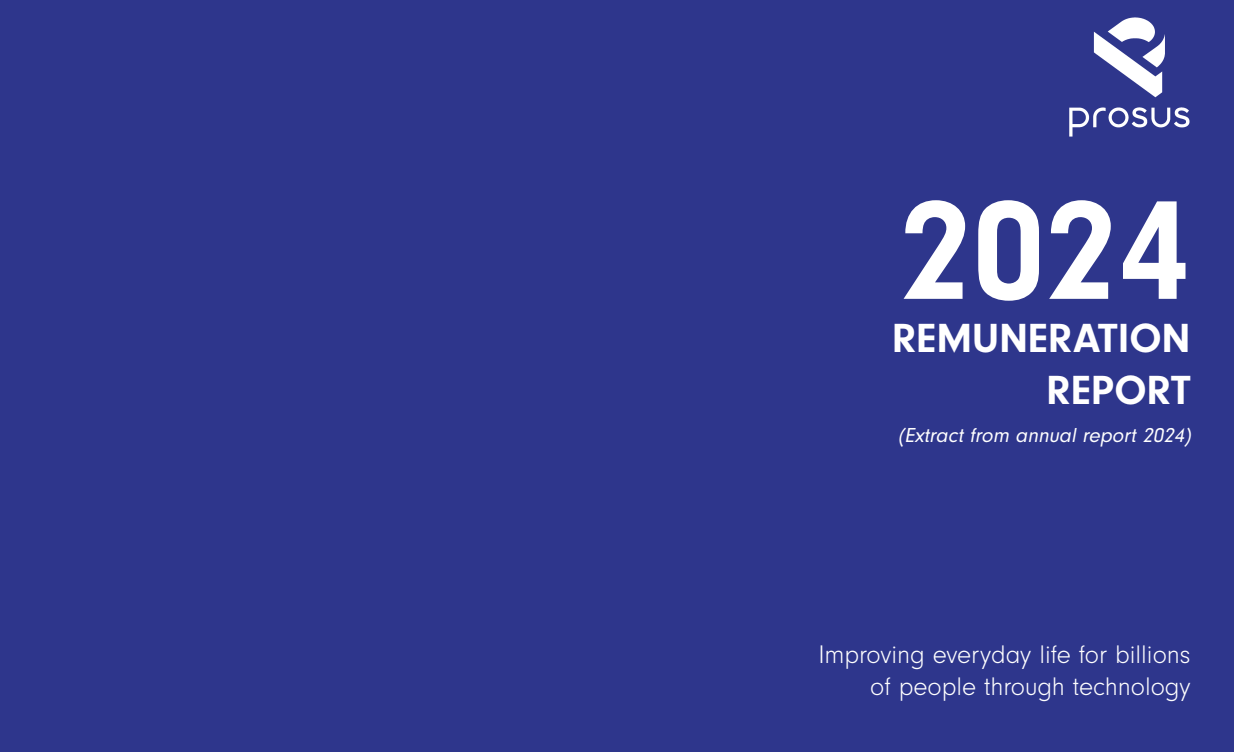
<style>
.page{position:relative;width:1234px;height:752px;background:#fff}
.page>*{position:absolute;margin:0;border:0;box-sizing:border-box;transform-origin:0 0}
.t1{font:700 145.5px "Neuzeit Gro";color:#fff}
.t2{font:700 42.2px/52.8px "Neuzeit Gro";color:#fff;text-align:right}
.t3{font:300 26.35px/31.6px "Neuzeit Gro";color:#fff;text-align:right}
.t4{font:italic 21px "Neuzeit Gro";color:#fff}
</style>
<div class="page">
<div style="left:0;top:0;width:1233px;height:751px;background:#2e368c"></div>
<img style="left:1069px;top:17px;width:121px;height:120px">
<h1 class="t1" style="left:899px;top:169px;width:293px">2024</h1>
<h2 class="t2" style="left:891px;top:311px;width:300px">REMUNERATION<br>REPORT</h2>
<p class="t4" style="left:898px;top:424px;width:298px">(Extract from annual report 2024)</p>
<p class="t3" style="left:818px;top:639px;width:374px">Improving everyday life for billions of people through technology</p>
</div>
